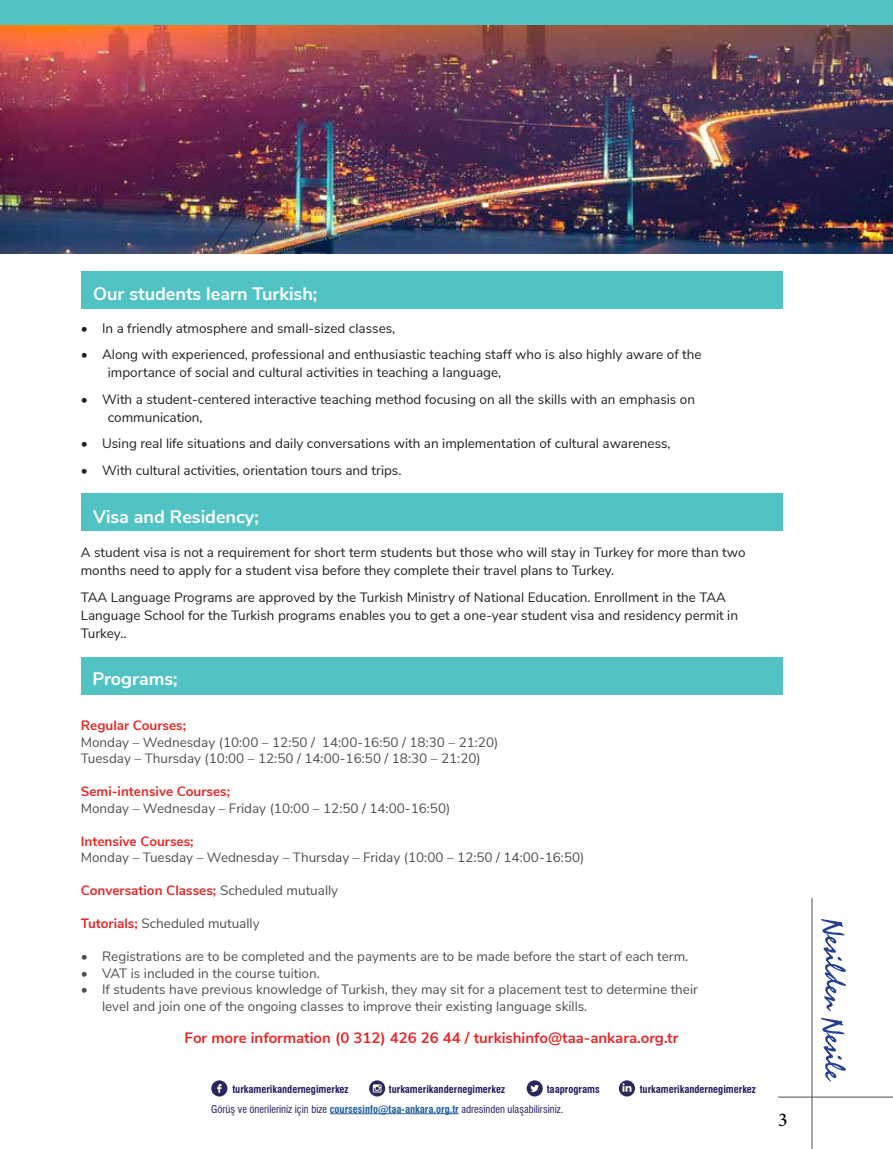
<style>
.page{position:relative;width:893px;height:1149px;background:#fff}
.page>*{position:absolute;margin:0;border:0;box-sizing:border-box;transform-origin:0 0}
.t1{font:500 19.5px "Minion Pro";color:#000}
.t2{font:700 18px "Nunito Sans";color:#fff}
.t3{font:700 15px "Nunito Sans";color:#e62929}
.t4{font:13.5px/18px "Nunito Sans";color:#241f21}
.t5{font:13.5px/16.5px "Nunito Sans";color:#4f4f51}
.t6{font:700 13.5px "Nunito Sans";color:#e62929}
.t7{font:700 condensed 10.5px "Swiss 721 BT";color:#231e60}
.t8{font:condensed 10.5px "Swiss 721 BT";color:#231e60}
.s1{font-weight:400;color:#4f4f51}
.s2{font-weight:700;color:#e62929}
.s3{font-weight:700;color:#215e9e}
</style>
<div class="page">
<div style="left:0;top:0;width:893px;height:25px;background:#52c3c4"></div>
<img style="left:0;top:25px;width:893px;height:228px">
<div style="left:81px;top:271px;width:701px;height:37px;background:#52c3c4"></div>
<div style="left:81px;top:493px;width:701px;height:37px;background:#52c3c4"></div>
<div style="left:81px;top:657px;width:701px;height:37px;background:#52c3c4"></div>
<hr style="left:812px;top:897px;width:1px;height:251px;background:#4f4f51">
<hr style="left:778px;top:1096px;width:115px;height:1px;background:#4f4f51">
<svg style="left:821px;top:919px;width:25px;height:162px"></svg>
<svg style="left:527px;top:1079px;width:16px;height:17px"></svg>
<svg style="left:530px;top:1084px;width:9px;height:7px"></svg>
<svg style="left:211px;top:1079px;width:16px;height:17px"></svg>
<svg style="left:217px;top:1083px;width:5px;height:9px"></svg>
<svg style="left:369px;top:1079px;width:16px;height:17px"></svg>
<svg style="left:373px;top:1083px;width:8px;height:9px"></svg>
<svg style="left:619px;top:1079px;width:16px;height:17px"></svg>
<svg style="left:622px;top:1082px;width:9px;height:9px"></svg>
<hr style="left:330px;top:1112px;width:129px;height:1px;background:#215e9e">
<h2 class="t2" style="left:93px;top:281px;width:226px">Our students learn Turkish;</h2>
<p class="t4" style="left:81px;top:318px;width:316px">• In a friendly atmosphere and small-sized classes,</p>
<p class="t4" style="left:108px;top:344px;width:595px;text-indent:-27px">• Along with experienced, professional and enthusiastic teaching staff who is also highly aware of the importance of social and cultural activities in teaching a language,</p>
<p class="t4" style="left:108px;top:389px;width:589px;text-indent:-27px">• With a student-centered interactive teaching method focusing on all the skills with an emphasis on communication,</p>
<p class="t4" style="left:81px;top:433px;width:591px">• Using real life situations and daily conversations with an implementation of cultural awareness,</p>
<p class="t4" style="left:81px;top:460px;width:322px">• With cultural activities, orientation tours and trips.</p>
<h2 class="t2" style="left:93px;top:503px;width:167px">Visa and Residency;</h2>
<p class="t4" style="left:81px;top:542px;width:666px">A student visa is not a requirement for short term students but those who will stay in Turkey for more than two months need to apply for a student visa before they complete their travel plans to Turkey.</p>
<p class="t4" style="left:81px;top:586px;width:659px">TAA Language Programs are approved by the Turkish Ministry of National Education. Enrollment in the TAA<br>Language School for the Turkish programs enables you to get a one-year student visa and residency permit in<br>Turkey..</p>
<h2 class="t2" style="left:92px;top:665px;width:87px">Programs;</h2>
<p class="t6" style="left:81px;top:715px;width:107px">Regular Courses;</p>
<p class="t5" style="left:81px;top:732px;width:419px">Monday – Wednesday (10:00 – 12:50 / 14:00-16:50 / 18:30 – 21:20)<br>Tuesday – Thursday (10:00 – 12:50 / 14:00-16:50 / 18:30 – 21:20)</p>
<p class="t6" style="left:81px;top:781px;width:151px">Semi-intensive Courses;</p>
<p class="t5" style="left:81px;top:798px;width:371px">Monday – Wednesday – Friday (10:00 – 12:50 / 14:00-16:50)</p>
<p class="t6" style="left:81px;top:831px;width:114px">Intensive Courses;</p>
<p class="t5" style="left:81px;top:848px;width:505px">Monday – Tuesday – Wednesday – Thursday – Friday (10:00 – 12:50 / 14:00-16:50)</p>
<p class="t6" style="left:81px;top:880px;width:259px">Conversation Classes; <span class="s1">Scheduled mutually</span></p>
<p class="t5" style="left:81px;top:914px;width:180px"><span class="s2">Tutorials;</span> Scheduled mutually</p>
<p class="t5" style="left:81px;top:947px;width:609px">• Registrations are to be completed and the payments are to be made before the start of each term.</p>
<p class="t5" style="left:81px;top:963px;width:241px">• VAT is included in the course tuition.</p>
<p class="t5" style="left:102px;top:980px;width:597px;text-indent:-21px">• If students have previous knowledge of Turkish, they may sit for a placement test to determine their level and join one of the ongoing classes to improve their existing language skills.</p>
<p class="t3" style="left:185px;top:1025px;width:495px">For more information (0 312) 426 26 44 / turkishinfo@taa-ankara.org.tr</p>
<p class="t7" style="left:232px;top:1082px;width:118px">turkamerikandernegimerkez</p>
<p class="t7" style="left:389px;top:1082px;width:118px">turkamerikandernegimerkez</p>
<p class="t7" style="left:547px;top:1082px;width:54px">taaprograms</p>
<p class="t7" style="left:640px;top:1082px;width:118px">turkamerikandernegimerkez</p>
<p class="t8" style="left:211px;top:1102px;width:354px">Görüş ve önerileriniz için bize <span class="s3">coursesinfo@taa-ankara.org.tr</span> adresinden ulaşabilirsiniz.</p>
<h1 class="t1" style="left:778px;top:1105px;width:11px">3</h1>
</div>
